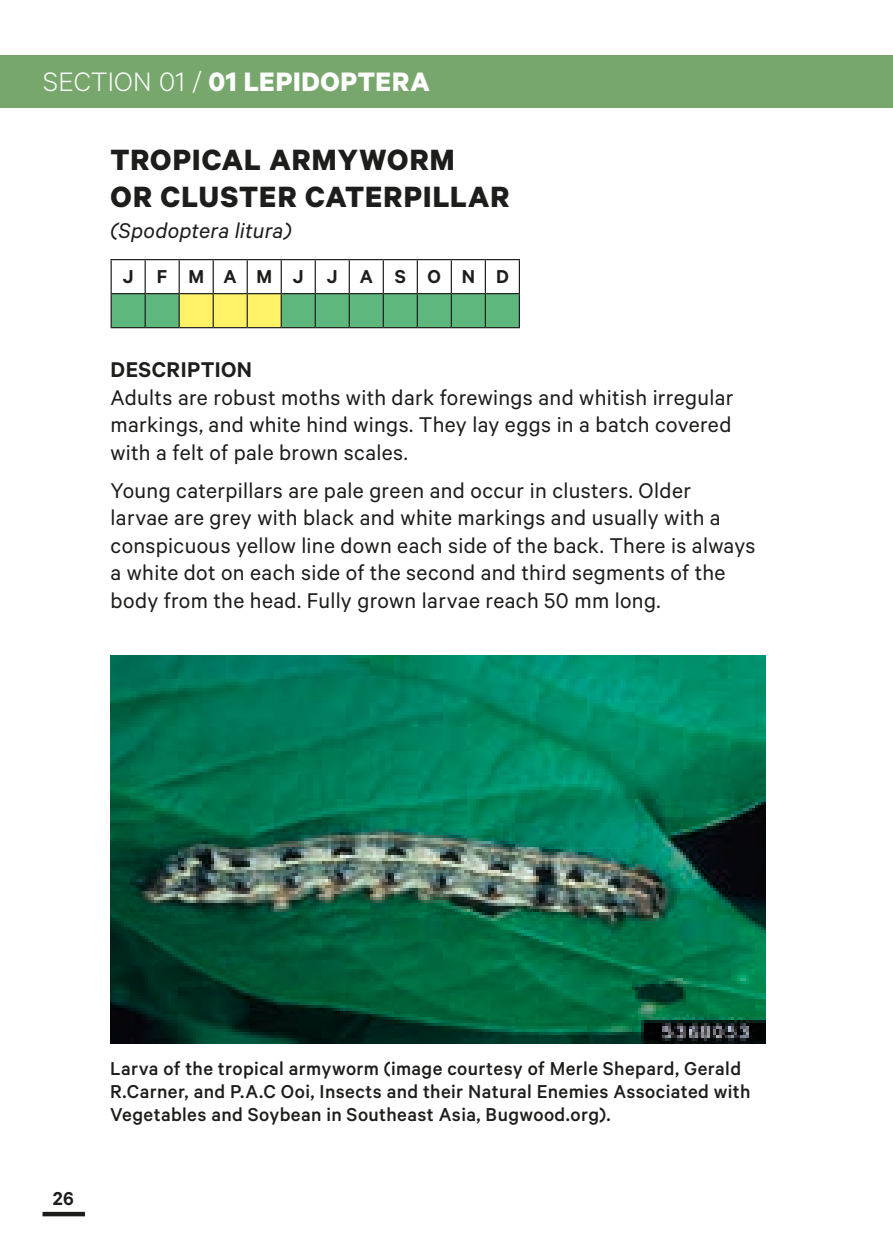
<style>
.page{position:relative;width:893px;height:1259px;background:#fff}
.page>*{position:absolute;margin:0;border:0;box-sizing:border-box;transform-origin:0 0}
.t1{font:700 33px/36.3px "Calibre";letter-spacing:.03em;color:#1d1d1b}
.t2{font:700 30px "Calibre";letter-spacing:.02em;color:#fff}
.t3{font:24px/27.6px "Calibre";letter-spacing:.015em;color:#1d1d1b;text-align:justify}
.t4{font:italic 24px "Calibre";letter-spacing:.01em;color:#1d1d1b}
.t5{font:600 24px "Calibre";letter-spacing:.02em;color:#1d1d1b}
.t6{font:500 21px/23.1px "Calibre";letter-spacing:.015em;color:#1d1d1b}
.t7{font:600 21px "Calibre";letter-spacing:.995em;color:#1d1d1b}
.s1{font-weight:300}
</style>
<div class="page">
<div style="left:0;top:55px;width:893px;height:53px;background:#78a76d"></div>
<div style="left:43px;top:1211px;width:42px;height:5px;background:#1d1d1b"></div>
<svg style="left:112px;top:294px;width:407px;height:33px;background:#85c475"></svg>
<hr style="left:111px;top:259px;width:34px;height:1px;background:#1d1d1b">
<hr style="left:111px;top:260px;width:1px;height:33px;background:#1d1d1b">
<hr style="left:145px;top:259px;width:34px;height:1px;background:#1d1d1b">
<hr style="left:145px;top:260px;width:1px;height:33px;background:#1d1d1b">
<hr style="left:179px;top:259px;width:34px;height:1px;background:#1d1d1b">
<hr style="left:179px;top:260px;width:1px;height:33px;background:#1d1d1b">
<hr style="left:213px;top:259px;width:34px;height:1px;background:#1d1d1b">
<hr style="left:213px;top:260px;width:1px;height:33px;background:#1d1d1b">
<hr style="left:247px;top:259px;width:34px;height:1px;background:#1d1d1b">
<hr style="left:247px;top:260px;width:1px;height:33px;background:#1d1d1b">
<hr style="left:281px;top:259px;width:34px;height:1px;background:#1d1d1b">
<hr style="left:281px;top:260px;width:1px;height:33px;background:#1d1d1b">
<hr style="left:315px;top:259px;width:34px;height:1px;background:#1d1d1b">
<hr style="left:315px;top:260px;width:1px;height:33px;background:#1d1d1b">
<hr style="left:349px;top:259px;width:34px;height:1px;background:#1d1d1b">
<hr style="left:349px;top:260px;width:1px;height:33px;background:#1d1d1b">
<hr style="left:383px;top:259px;width:34px;height:1px;background:#1d1d1b">
<hr style="left:383px;top:260px;width:1px;height:33px;background:#1d1d1b">
<hr style="left:417px;top:259px;width:34px;height:1px;background:#1d1d1b">
<hr style="left:417px;top:260px;width:1px;height:33px;background:#1d1d1b">
<hr style="left:451px;top:259px;width:34px;height:1px;background:#1d1d1b">
<hr style="left:451px;top:260px;width:1px;height:33px;background:#1d1d1b">
<hr style="left:485px;top:259px;width:35px;height:1px;background:#1d1d1b">
<hr style="left:485px;top:260px;width:1px;height:33px;background:#1d1d1b">
<hr style="left:519px;top:260px;width:1px;height:33px;background:#1d1d1b">
<hr style="left:111px;top:293px;width:34px;height:1px;background:#1d1d1b">
<hr style="left:145px;top:293px;width:34px;height:1px;background:#1d1d1b">
<hr style="left:179px;top:293px;width:34px;height:1px;background:#1d1d1b">
<hr style="left:213px;top:293px;width:34px;height:1px;background:#1d1d1b">
<hr style="left:247px;top:293px;width:34px;height:1px;background:#1d1d1b">
<hr style="left:281px;top:293px;width:34px;height:1px;background:#1d1d1b">
<hr style="left:315px;top:293px;width:34px;height:1px;background:#1d1d1b">
<hr style="left:349px;top:293px;width:34px;height:1px;background:#1d1d1b">
<hr style="left:383px;top:293px;width:34px;height:1px;background:#1d1d1b">
<hr style="left:417px;top:293px;width:34px;height:1px;background:#1d1d1b">
<hr style="left:451px;top:293px;width:34px;height:1px;background:#1d1d1b">
<hr style="left:485px;top:293px;width:35px;height:1px;background:#1d1d1b">
<hr style="left:111px;top:294px;width:1px;height:33px;background:#1d1d1b">
<hr style="left:145px;top:294px;width:1px;height:33px;background:#1d1d1b">
<hr style="left:179px;top:294px;width:1px;height:33px;background:#1d1d1b">
<hr style="left:213px;top:294px;width:1px;height:33px;background:#1d1d1b">
<hr style="left:247px;top:294px;width:1px;height:33px;background:#1d1d1b">
<hr style="left:281px;top:294px;width:1px;height:33px;background:#1d1d1b">
<hr style="left:315px;top:294px;width:1px;height:33px;background:#1d1d1b">
<hr style="left:349px;top:294px;width:1px;height:33px;background:#1d1d1b">
<hr style="left:383px;top:294px;width:1px;height:33px;background:#1d1d1b">
<hr style="left:417px;top:294px;width:1px;height:33px;background:#1d1d1b">
<hr style="left:451px;top:294px;width:1px;height:33px;background:#1d1d1b">
<hr style="left:485px;top:294px;width:1px;height:33px;background:#1d1d1b">
<hr style="left:519px;top:294px;width:1px;height:33px;background:#1d1d1b">
<hr style="left:111px;top:327px;width:34px;height:1px;background:#1d1d1b">
<hr style="left:145px;top:327px;width:34px;height:1px;background:#1d1d1b">
<hr style="left:179px;top:327px;width:34px;height:1px;background:#1d1d1b">
<hr style="left:213px;top:327px;width:34px;height:1px;background:#1d1d1b">
<hr style="left:247px;top:327px;width:34px;height:1px;background:#1d1d1b">
<hr style="left:281px;top:327px;width:34px;height:1px;background:#1d1d1b">
<hr style="left:315px;top:327px;width:34px;height:1px;background:#1d1d1b">
<hr style="left:349px;top:327px;width:34px;height:1px;background:#1d1d1b">
<hr style="left:383px;top:327px;width:34px;height:1px;background:#1d1d1b">
<hr style="left:417px;top:327px;width:34px;height:1px;background:#1d1d1b">
<hr style="left:451px;top:327px;width:34px;height:1px;background:#1d1d1b">
<hr style="left:485px;top:327px;width:35px;height:1px;background:#1d1d1b">
<img style="left:110px;top:655px;width:656px;height:389px">
<p class="t2" style="left:43px;top:64px;width:388px"><span class="s1">SECTION 01 /</span> 01 LEPIDOPTERA</p>
<h1 class="t1" style="left:111px;top:141px;width:400px">TROPICAL ARMYWORM<br>OR CLUSTER CATERPILLAR</h1>
<p class="t4" style="left:111px;top:216px;width:182px">(Spodoptera litura)</p>
<p class="t7" style="left:123px;top:264px;width:387px">J FMAMJ JASOND</p>
<p class="t5" style="left:111px;top:355px;width:143px">DESCRIPTION</p>
<p class="t3" style="left:111px;top:382px;width:624px">Adults are robust moths with dark forewings and whitish irregular markings, and white hind wings. They lay eggs in a batch covered with a felt of pale brown scales.</p>
<p class="t3" style="left:111px;top:475px;width:646px;text-align:left">Young caterpillars are pale green and occur in clusters. Older<br>larvae are grey with black and white markings and usually with a conspicuous yellow line down each side of the back. There is always a white dot on each side of the second and third segments of the body from the head. Fully grown larvae reach 50 mm long.</p>
<p class="t7" style="left:53px;top:1185px;width:23px">26</p>
<p class="t6" style="left:110px;top:1056px;width:642px">Larva of the tropical armyworm (image courtesy of Merle Shepard, Gerald<br>R.Carner, and P.A.C Ooi, Insects and their Natural Enemies Associated with<br>Vegetables and Soybean in Southeast Asia, Bugwood.org).</p>
</div>
